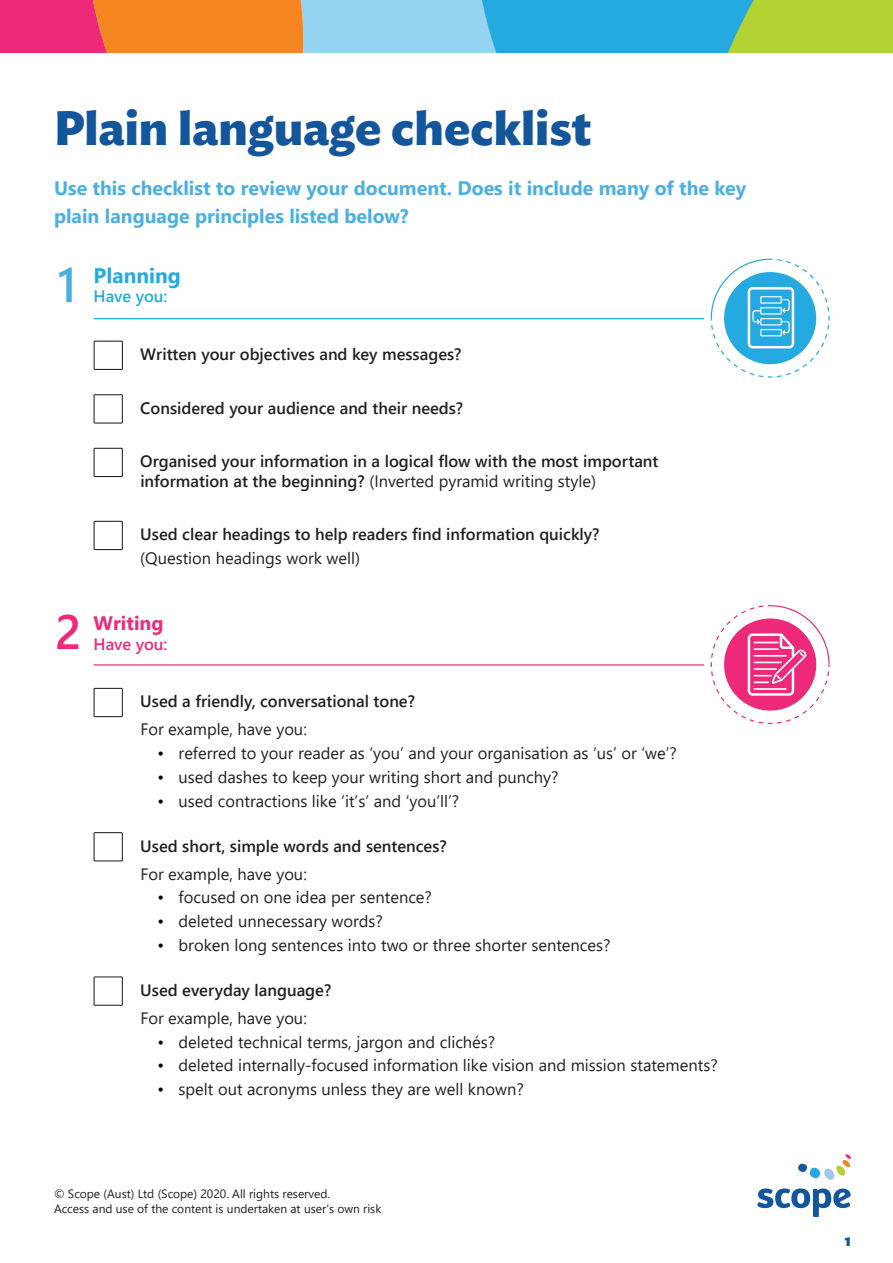
<style>
.page{position:relative;width:893px;height:1263px;background:#fff}
.page>*{position:absolute;margin:0;border:0;box-sizing:border-box;transform-origin:0 0}
.Heading{font:700 48px "Ideal Sans";color:#14569b}
.Subheading_1{font:600 48px "Segoe UI";color:#4ab0e4}
.Subheading_1-2{font:600 48px "Segoe UI";color:#ee2979}
.Subheading_1-3{font:700 21px "Segoe UI";color:#24aae1}
.Subheading_1-4{font:700 19.5px/28.5px "Segoe UI";color:#4ab0e4}
.Subheading_1-5{font:700 19.5px "Segoe UI";color:#ee2979}
.Body{font:16.5px "Segoe UI";color:#231f20}
.Body-2{font:600 16.5px/19.5px "Segoe UI";color:#231f20}
.Check_Box_Point{font:600 16.5px "Segoe UI";color:#231f20}
.For_example{font:16.5px "Segoe UI";color:#231f20}
.Bold_body_text{font:600 16.5px "Segoe UI";color:#231f20}
.Bold_body_text-2{font:600 16.5px "Segoe UI";color:#24aae1}
.Body-3{font:600 16.5px "Segoe UI";color:#ee2979}
.t1{font:700 16.5px "Ideal Sans";color:#14569b}
.t2{font:12px/14.4px "Segoe UI";color:#241e1b}
.s1{font-weight:400}
.s2{color:#000}
</style>
<div class="page">
<svg style="left:0;top:0;width:893px;height:53px;background:#9aa28f"></svg>
<svg style="left:757px;top:1188px;width:94px;height:29px"></svg>
<svg style="left:798px;top:1154px;width:53px;height:26px"></svg>
<div style="left:94px;top:341px;width:29px;height:29px;border:1px solid #231f20"></div>
<div style="left:94px;top:394px;width:29px;height:30px;border:1px solid #231f20"></div>
<div style="left:94px;top:448px;width:29px;height:29px;border:1px solid #231f20"></div>
<div style="left:94px;top:521px;width:29px;height:29px;border:1px solid #231f20"></div>
<div style="left:94px;top:688px;width:29px;height:29px;border:1px solid #231f20"></div>
<div style="left:94px;top:832px;width:29px;height:29px;border:1px solid #231f20"></div>
<div style="left:94px;top:976px;width:29px;height:30px;border:1px solid #231f20"></div>
<hr style="left:94px;top:318px;width:610px;height:1px;background:#00aeef">
<svg style="left:710px;top:258px;width:120px;height:120px"></svg>
<hr style="left:94px;top:664px;width:610px;height:1px;background:#ee2979">
<svg style="left:710px;top:605px;width:120px;height:119px"></svg>
<p class="Heading" style="left:54px;top:90px;width:539px">Plain language checklist</p>
<p class="Subheading_1-4" style="left:54px;top:172px;width:694px">Use this checklist to review your document. Does it include many of the key plain language principles listed below?</p>
<p class="Subheading_1-3" style="left:94px;top:256px;width:89px">Planning</p>
<p class="Bold_body_text-2" style="left:94px;top:281px;width:76px">Have you:</p>
<p class="Subheading_1" style="left:58px;top:240px;width:21px">1</p>
<p class="Bold_body_text" style="left:140px;top:339px;width:323px">Written your objectives and key messages?</p>
<p class="Body-2" style="left:140px;top:397px;width:324px">Considered your audience and their needs?</p>
<p class="Body-2" style="left:140px;top:450px;width:520px">Organised your information in a logical flow with the most important information at the beginning? <span class="s1">(Inverted pyramid writing style)</span></p>
<p class="Body-2" style="left:140px;top:523px;width:460px">Used clear headings to help readers find information quickly?</p>
<p class="Body" style="left:140px;top:543px;width:221px">(Question headings work well)</p>
<p class="Subheading_1-2" style="left:55px;top:587px;width:28px">2</p>
<p class="Subheading_1-5" style="left:94px;top:605px;width:71px">Writing</p>
<p class="Body-3" style="left:94px;top:628px;width:76px">Have you:</p>
<p class="Check_Box_Point" style="left:140px;top:686px;width:276px">Used a friendly, conversational tone?</p>
<p class="For_example" style="left:140px;top:714px;width:168px">For example, have you:</p>
<p class="Body" style="left:157px;top:738px;width:521px"><span class="s2">•</span> referred to your reader as ‘you’ and your organisation as ‘us’ or ‘we’?</p>
<p class="Body" style="left:157px;top:761px;width:403px"><span class="s2">•</span> used dashes to keep your writing short and punchy?</p>
<p class="Body" style="left:157px;top:785px;width:304px"><span class="s2">•</span> used contractions like ‘it’s’ and ‘you’ll’?</p>
<p class="Check_Box_Point" style="left:140px;top:830px;width:308px">Used short, simple words and sentences?</p>
<p class="For_example" style="left:140px;top:858px;width:168px">For example, have you:</p>
<p class="Body" style="left:157px;top:882px;width:276px"><span class="s2">•</span> focused on one idea per sentence?</p>
<p class="Body" style="left:157px;top:906px;width:227px"><span class="s2">•</span> deleted unnecessary words?</p>
<p class="Body" style="left:157px;top:929px;width:455px"><span class="s2">•</span> broken long sentences into two or three shorter sentences?</p>
<p class="Check_Box_Point" style="left:140px;top:974px;width:193px">Used everyday language?</p>
<p class="For_example" style="left:140px;top:1002px;width:168px">For example, have you:</p>
<p class="Body" style="left:157px;top:1026px;width:339px"><span class="s2">•</span> deleted technical terms, jargon and clichés?</p>
<p class="Body" style="left:157px;top:1050px;width:562px"><span class="s2">•</span> deleted internally-focused information like vision and mission statements?</p>
<p class="Body" style="left:157px;top:1074px;width:368px"><span class="s2">•</span> spelt out acronyms unless they are well known?</p>
<p class="t2" style="left:54px;top:1186px;width:329px">© Scope (Aust) Ltd (Scope) 2020. All rights reserved.<br>Access and use of the content is undertaken at user’s own risk</p>
<p class="t1" style="left:845px;top:1227px;width:8px">1</p>
</div>
